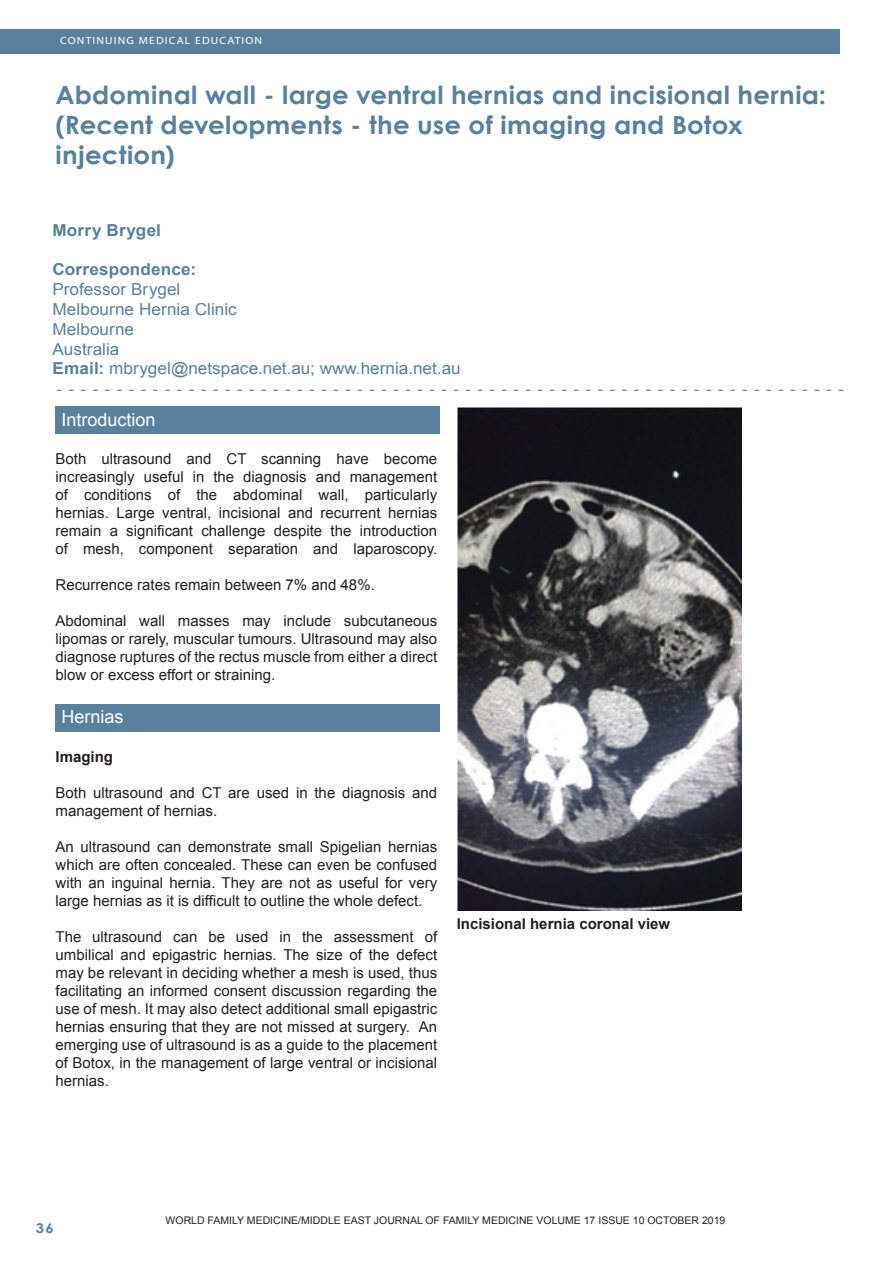
<style>
.page{position:relative;width:893px;height:1263px;background:#fff}
.page>*{position:absolute;margin:0;border:0;box-sizing:border-box;transform-origin:0 0}
.t1{font:700 25.05px/30px "Century Gothic";letter-spacing:.01em;color:#59809c;scale:1.04 1}
.Footnote_Text{font:18px "Arial";color:#fff}
.t2{font:16.5px/19.8px "Arial";color:#59809c;scale:1.04 1}
.t3{font:700 16.5px "Arial";letter-spacing:.01em;color:#59809c;scale:1.04 1}
.Footnote_Text-2{font:15px/18px "Arial";color:#231f20;text-align:justify}
.Footnote_Text-3{font:700 15px "Arial";color:#231f20}
.t4{font:700 13.5px "Century Gothic";color:#59809c;scale:1.1 1}
.Footnote_Text-4{font:10.5px "Arial";color:#231f20}
.t5{font:10.5px "Myriad";letter-spacing:.1em;color:#fff;scale:1.1 1}
.s1{font-weight:700}
</style>
<div class="page">
<div style="left:0;top:30px;width:840px;height:24px;background:#59809c"></div>
<svg style="left:57px;top:390px;width:786px;height:1px"></svg>
<div style="left:56px;top:406px;width:384px;height:28px;background:#59809c"></div>
<div style="left:56px;top:704px;width:384px;height:28px;background:#59809c"></div>
<img style="left:457px;top:407px;width:285px;height:503px">
<p class="t5" style="left:60px;top:35px;width:185px">CONTINUING MEDICAL EDUCATION</p>
<p class="t1" style="left:56px;top:79px;width:743px">Abdominal wall - large ventral hernias and incisional hernia:</p>
<p class="t1" style="left:56px;top:109px;width:662px">(Recent developments - the use of imaging and Botox injection)</p>
<p class="t3" style="left:52px;top:219px;width:106px">Morry Brygel</p>
<p class="t2" style="left:52px;top:260px;width:394px"><span class="s1">Correspondence:<br></span>Professor Brygel<br>Melbourne Hernia Clinic<br>Melbourne<br>Australia<br><span class="s1">Email:</span> mbrygel@netspace.net.au; www.hernia.net.au</p>
<p class="Footnote_Text" style="left:62px;top:407px;width:96px">Introduction</p>
<p class="Footnote_Text-2" style="left:56px;top:450px;width:383px">Both ultrasound and CT scanning have become increasingly useful in the diagnosis and management of conditions of the abdominal wall, particularly hernias. Large ventral, incisional and recurrent hernias remain a significant challenge despite the introduction of mesh, component separation and laparoscopy.</p>
<p class="Footnote_Text-2" style="left:56px;top:576px;width:321px">Recurrence rates remain between 7% and 48%.</p>
<p class="Footnote_Text-2" style="left:56px;top:612px;width:383px">Abdominal wall masses may include subcutaneous lipomas or rarely, muscular tumours. Ultrasound may also diagnose ruptures of the rectus muscle from either a direct blow or excess effort or straining.</p>
<p class="Footnote_Text" style="left:62px;top:705px;width:64px">Hernias</p>
<p class="Footnote_Text-3" style="left:56px;top:746px;width:59px">Imaging</p>
<p class="Footnote_Text-2" style="left:56px;top:783px;width:383px">Both ultrasound and CT are used in the diagnosis and management of hernias.</p>
<p class="Footnote_Text-2" style="left:56px;top:837px;width:383px">An ultrasound can demonstrate small Spigelian hernias which are often concealed. These can even be confused with an inguinal hernia. They are not as useful for very large hernias as it is difficult to outline the whole defect.</p>
<p class="Footnote_Text-2" style="left:56px;top:927px;width:383px">The ultrasound can be used in the assessment of umbilical and epigastric hernias. The size of the defect may be relevant in deciding whether a mesh is used, thus facilitating an informed consent discussion regarding the use of mesh. It may also detect additional small epigastric hernias ensuring that they are not missed at surgery. An emerging use of ultrasound is as a guide to the placement of Botox, in the management of large ventral or incisional hernias.</p>
<p class="Footnote_Text-3" style="left:457px;top:913px;width:215px">Incisional hernia coronal view</p>
<p class="t4" style="left:36px;top:1217px;width:18px">36</p>
<p class="Footnote_Text-4" style="left:160px;top:1214px;width:572px">WORLD FAMILY MEDICINE/MIDDLE EAST JOURNAL OF FAMILY MEDICINE VOLUME 15 ISSUE 10, DECEMBER 2017</p>
<p class="Footnote_Text-4" style="left:166px;top:1214px;width:561px">WORLD FAMILY MEDICINE/MIDDLE EAST JOURNAL OF FAMILY MEDICINE VOLUME 17 ISSUE 10 OCTOBER 2019</p>
</div>
